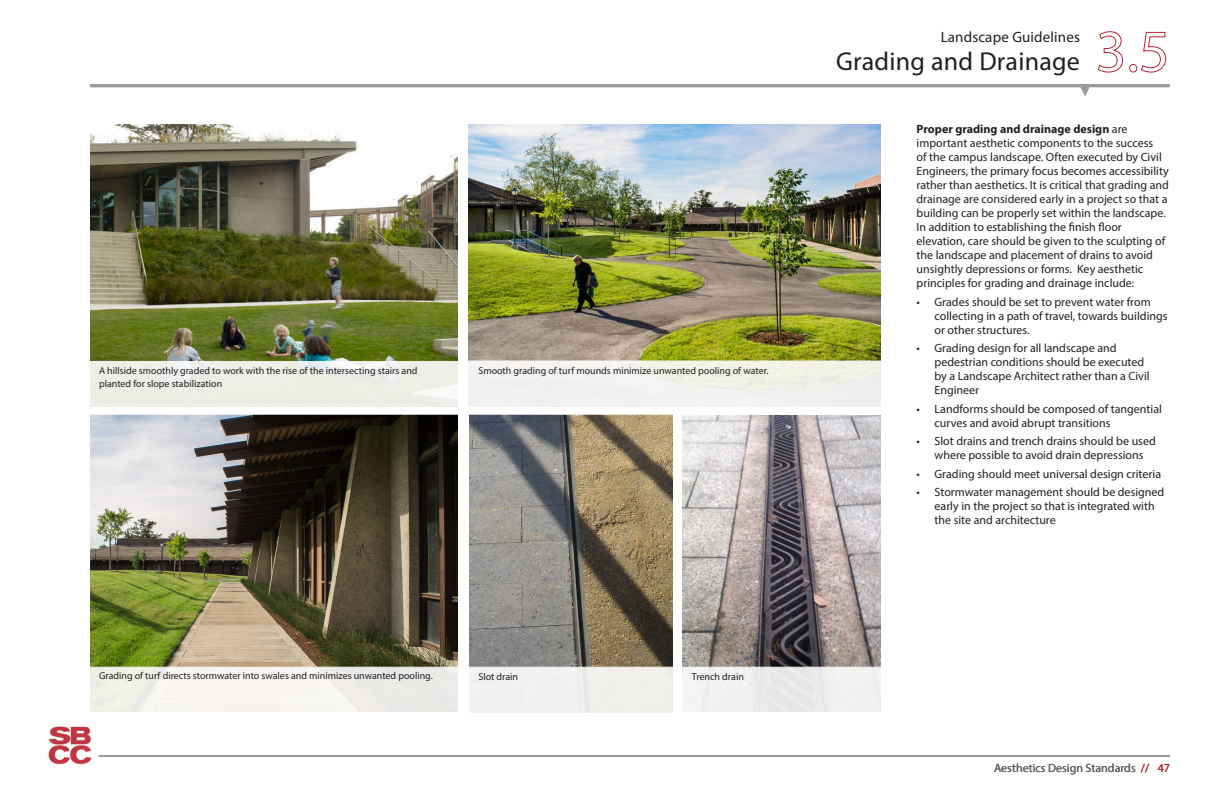
<style>
.page{position:relative;width:1224px;height:792px;background:#fff}
.page>*{position:absolute;margin:0;border:0;box-sizing:border-box;transform-origin:0 0}
.t1{font:26px "Myriad Pro";letter-spacing:.01em;color:#231f20}
.t2{font:15px "Myriad Pro";letter-spacing:.01em;color:#231f20}
.Body_Text{font:12px/14px "Myriad Pro";color:#231f20}
.t3{font:12px "Myriad Pro";color:#626262}
.t4{font:10px/13px "Myriad Pro";color:#231f20}
.s1{font-weight:700}
.s2{color:#b82432}
</style>
<div class="page">
<img style="left:48px;top:726px;width:44px;height:38px">
<hr style="left:99px;top:756px;width:1071px;height:1px;background:#7c7a79">
<svg style="left:1080px;top:87px;width:10px;height:9px"></svg>
<hr style="left:90px;top:84px;width:1080px;height:3px;background:#9d9a98">
<img style="left:90px;top:124px;width:367px;height:237px">
<img style="left:90px;top:415px;width:367px;height:252px">
<img style="left:469px;top:124px;width:412px;height:236px">
<svg style="left:90px;top:667px;width:368px;height:45px;fill:#f4f3ed"></svg>
<svg style="left:90px;top:361px;width:368px;height:54px;fill:#edefe7"></svg>
<img style="left:469px;top:415px;width:204px;height:252px">
<img style="left:682px;top:416px;width:199px;height:251px">
<div style="left:462px;top:360px;width:430px;height:55px;background:linear-gradient(to bottom,#f1f1e8,#f7f6f7);border:1px solid #fff"></div>
<svg style="left:1097px;top:31px;width:27px;height:42px"></svg>
<div style="left:1129px;top:64px;width:8px;height:9px;border:1px solid #b82432;border-radius:50%"></div>
<svg style="left:1141px;top:31px;width:26px;height:42px"></svg>
<div style="left:466px;top:667px;width:209px;height:54px;background:linear-gradient(to bottom,#eeeeec,#f7f7f6);border:1px solid #fff"></div>
<svg style="left:682px;top:667px;width:199px;height:45px;fill:#f0f0ef"></svg>
<p class="t4" style="left:99px;top:364px;width:320px">A hillside smoothly graded to work with the rise of the intersecting stairs and planted for slope stabilization</p>
<p class="t4" style="left:478px;top:364px;width:292px">Smooth grading of turf mounds minimize unwanted pooling of water.</p>
<p class="t4" style="left:99px;top:669px;width:335px">Grading of turf directs stormwater into swales and minimizes unwanted pooling.</p>
<p class="t4" style="left:478px;top:670px;width:41px">Slot drain</p>
<p class="t4" style="left:692px;top:670px;width:53px">Trench drain</p>
<p class="t2" style="left:941px;top:27px;width:141px">Landscape Guidelines</p>
<p class="t1" style="left:836px;top:46px;width:245px">Grading and Drainage</p>
<p class="Body_Text" style="left:917px;top:122px;width:254px"><span class="s1">Proper grading and drainage design</span> are important aesthetic components to the success<br>of the campus landscape. Often executed by Civil Engineers, the primary focus becomes accessibility rather than aesthetics. It is critical that grading and drainage are considered early in a project so that a building can be properly set within the landscape.<br>In addition to establishing the finish floor elevation, care should be given to the sculpting of the landscape and placement of drains to avoid unsightly depressions or forms. Key aesthetic principles for grading and drainage include:</p>
<p class="Body_Text" style="left:935px;top:294px;width:235px;text-indent:-18px">• Grades should be set to prevent water from collecting in a path of travel, towards buildings or other structures.</p>
<p class="Body_Text" style="left:935px;top:341px;width:217px;text-indent:-18px">• Grading design for all landscape and pedestrian conditions should be executed by a Landscape Architect rather than a Civil Engineer</p>
<p class="Body_Text" style="left:935px;top:401px;width:229px;text-indent:-18px">• Landforms should be composed of tangential curves and avoid abrupt transitions</p>
<p class="Body_Text" style="left:917px;top:434px;width:241px;text-align:center">• Slot drains and trench drains should be used where possible to avoid drain depressions</p>
<p class="Body_Text" style="left:917px;top:466px;width:246px">• Grading should meet universal design criteria</p>
<p class="Body_Text" style="left:935px;top:485px;width:231px;text-indent:-18px">• Stormwater management should be designed early in the project so that is integrated with the site and architecture</p>
<p class="t3" style="left:994px;top:760px;width:177px">Aesthetics Design Standards <span class="s2">// 47</span></p>
</div>
